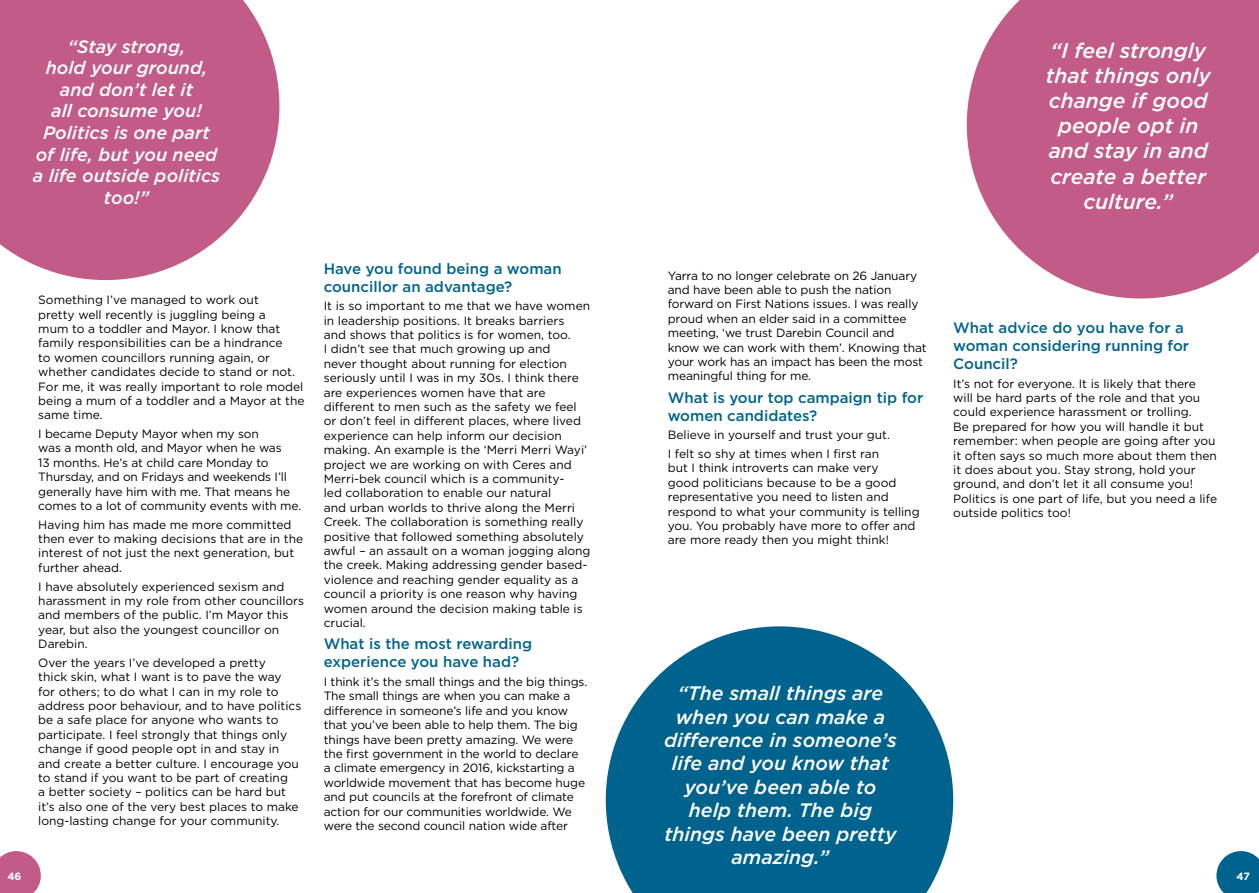
<style>
.page{position:relative;width:1259px;height:893px;background:#fff}
.page>*{position:absolute;margin:0;border:0;box-sizing:border-box;transform-origin:0 0}
.t1{font:italic 500 21px/25.2px "Gotham";color:#fff;text-align:center}
.t2{font:italic 500 19.5px/23.4px "Gotham";color:#fff;text-align:center}
.t3{font:italic 500 18px/21.6px "Gotham";color:#fff;text-align:center}
.t4{font:500 15px/18px "Gotham";color:#00638d}
.t5{font:12px/14.4px "Gotham";color:#000}
.t6{font:700 10.5px "Gotham";color:#fff}
</style>
<div class="page">
<svg style="left:0;top:851px;width:41px;height:42px;background:#c96f96"></svg>
<svg style="left:1216px;top:851px;width:43px;height:42px;background:#21779c"></svg>
<svg style="left:0;top:0;width:279px;height:280px;background:#c86d95"></svg>
<svg style="left:966px;top:0;width:293px;height:298px;background:#c96e95"></svg>
<svg style="left:606px;top:626px;width:347px;height:267px;fill:#00638d"></svg>
<h3 class="t3" style="left:33px;top:35px;width:189px">“Stay strong,<br>hold your ground, and don’t let it<br>all consume you!<br>Politics is one part of life, but you need a life outside politics too!”</h3>
<p class="t5" style="left:38px;top:292px;width:268px">Something I’ve managed to work out<br>pretty well recently is juggling being a<br>mum to a toddler and Mayor. I know that family responsibilities can be a hindrance<br>to women councillors running again, or whether candidates decide to stand or not.<br>For me, it was really important to role model being a mum of a toddler and a Mayor at the same time.</p>
<p class="t5" style="left:38px;top:426px;width:264px">I became Deputy Mayor when my son<br>was a month old, and Mayor when he was<br>13 months. He’s at child care Monday to Thursday, and on Fridays and weekends I’ll generally have him with me. That means he comes to a lot of community events with me.</p>
<p class="t5" style="left:38px;top:517px;width:266px">Having him has made me more committed then ever to making decisions that are in the interest of not just the next generation, but further ahead.</p>
<p class="t5" style="left:38px;top:579px;width:267px">I have absolutely experienced sexism and harassment in my role from other councillors and members of the public. I’m Mayor this year, but also the youngest councillor on Darebin.</p>
<p class="t5" style="left:38px;top:655px;width:265px">Over the years I’ve developed a pretty<br>thick skin, what I want is to pave the way for others; to do what I can in my role to address poor behaviour, and to have politics be a safe place for anyone who wants to participate. I feel strongly that things only change if good people opt in and stay in and create a better culture. I encourage you to stand if you want to be part of creating<br>a better society – politics can be hard but it’s also one of the very best places to make long-lasting change for your community.</p>
<p class="t4" style="left:324px;top:259px;width:239px">Have you found being a woman councillor an advantage?</p>
<p class="t5" style="left:324px;top:298px;width:268px">It is so important to me that we have women in leadership positions. It breaks barriers<br>and shows that politics is for women, too.<br>I didn’t see that much growing up and<br>never thought about running for election seriously until I was in my 30s. I think there are experiences women have that are different to men such as the safety we feel or don’t feel in different places, where lived experience can help inform our decision making. An example is the ‘Merri Merri Wayi’ project we are working on with Ceres and Merri-bek council which is a community-<br>led collaboration to enable our natural<br>and urban worlds to thrive along the Merri Creek. The collaboration is something really positive that followed something absolutely awful – an assault on a woman jogging along the creek. Making addressing gender based&shy;violence and reaching gender equality as a council a priority is one reason why having women around the decision making table is crucial.</p>
<p class="t4" style="left:324px;top:635px;width:210px">What is the most rewarding experience you have had?</p>
<p class="t5" style="left:324px;top:674px;width:265px">I think it’s the small things and the big things.<br>The small things are when you can make a difference in someone’s life and you know that you’ve been able to help them. The big things have been pretty amazing. We were the first government in the world to declare a climate emergency in 2016, kickstarting a worldwide movement that has become huge and put councils at the forefront of climate action for our communities worldwide. We were the second council nation wide after</p>
<p class="t5" style="left:668px;top:268px;width:260px">Yarra to no longer celebrate on 26 January and have been able to push the nation forward on First Nations issues. I was really proud when an elder said in a committee meeting, ‘we trust Darebin Council and know we can work with them’. Knowing that your work has an impact has been the most meaningful thing for me.</p>
<p class="t4" style="left:668px;top:388px;width:257px">What is your top campaign tip for women candidates?</p>
<p class="t5" style="left:668px;top:426px;width:224px;line-height:18.6px">Believe in yourself and trust your gut.<br>I felt so shy at times when I first ran</p>
<p class="t5" style="left:668px;top:461px;width:253px">but I think introverts can make very<br>good politicians because to be a good representative you need to listen and respond to what your community is telling you. You probably have more to offer and are more ready then you might think!</p>
<h1 class="t1" style="left:1046px;top:37px;width:166px">“I feel strongly that things only change if good people opt in and stay in and create a better culture.”</h1>
<p class="t4" style="left:953px;top:319px;width:237px">What advice do you have for a woman considering running for<br>Council?</p>
<p class="t5" style="left:953px;top:376px;width:265px">It’s not for everyone. It is likely that there will be hard parts of the role and that you could experience harassment or trolling.<br>Be prepared for how you will handle it but remember: when people are going after you it often says so much more about them then it does about you. Stay strong, hold your ground, and don’t let it all consume you!<br>Politics is one part of life, but you need a life outside politics too!</p>
<h2 class="t2" style="left:664px;top:681px;width:234px">“The small things are when you can make a difference in someone’s life and you know that you’ve been able to help them. The big things have been pretty amazing.”</h2>
<p class="t6" style="left:7px;top:869px;width:16px">46</p>
<p class="t6" style="left:1236px;top:869px;width:15px">47</p>
</div>
